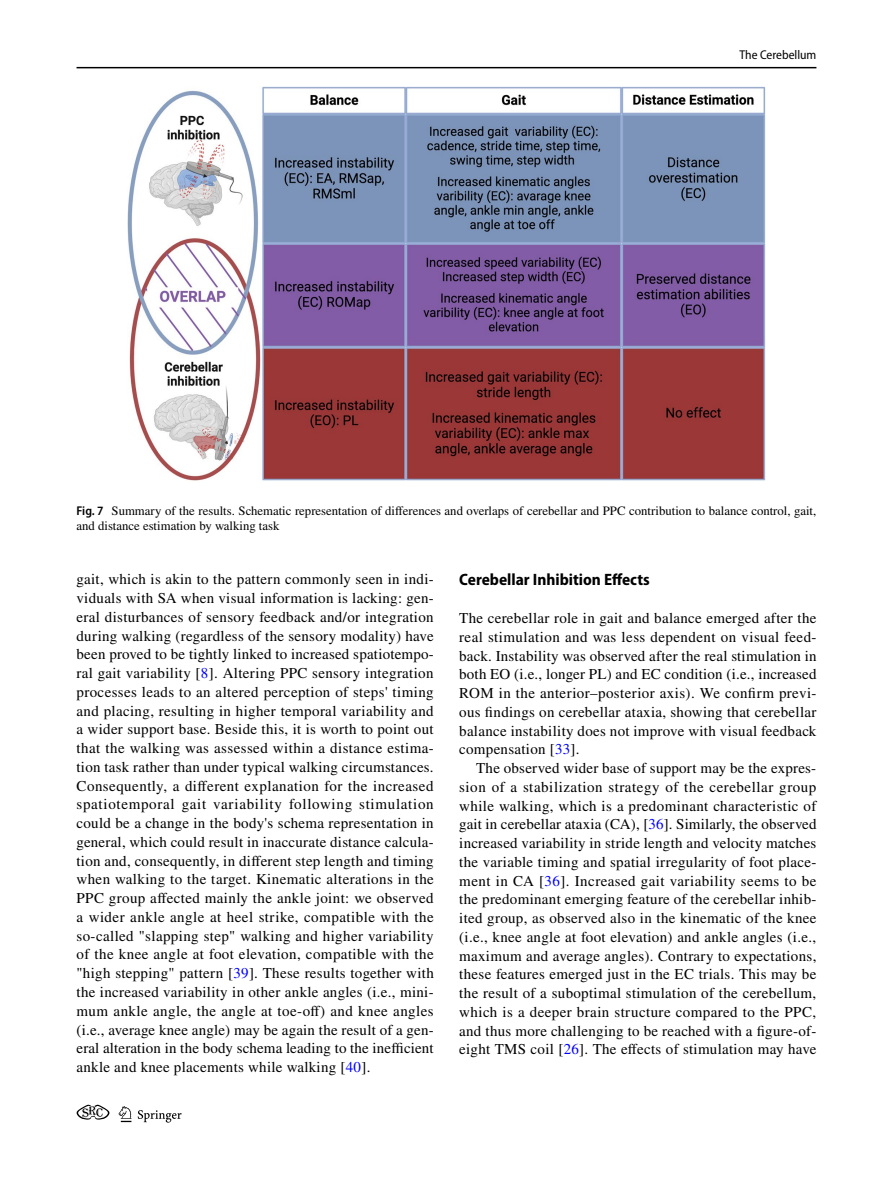
<style>
.page{position:relative;width:893px;height:1187px;background:#fff}
.page>*{position:absolute;margin:0;border:0;box-sizing:border-box;transform-origin:0 0}
.t1{font:700 semi-condensed 16.5px "Myriad Pro";color:#000}
.t2{font:15px/18.8px "STIX";letter-spacing:.02em;color:#000;text-align:justify}
.t3{font:12.75px/15px "STIX";color:#000}
.t4{font:semi-condensed 12.75px "Myriad Pro";color:#000}
.s1{font-family:"Myriad Pro";font-weight:600;font-stretch:semi-condensed}
.s2{color:#00f}
</style>
<div class="page">
<hr style="left:77px;top:67px;width:739px;height:1px;background:#000">
<svg style="left:118px;top:1106px;width:13px;height:15px"></svg>
<svg style="left:138px;top:1110px;width:44px;height:12px"></svg>
<svg style="left:77px;top:1104px;width:33px;height:15px"></svg>
<img style="left:128px;top:87px;width:637px;height:393px">
<p class="t4" style="left:740px;top:48px;width:78px">The Cerebellum</p>
<p class="t3" style="left:77px;top:504px;width:741px"><span class="s1">Fig. 7</span> Summary of the results. Schematic representation of differences and overlaps of cerebellar and PPC contribution to balance control, gait, and distance estimation by walking task</p>
<p class="t2" style="left:77px;top:571px;width:359px">gait, which is akin to the pattern commonly seen in indi&shy;viduals with SA when visual information is lacking: gen&shy;eral disturbances of sensory feedback and/or integration during walking (regardless of the sensory modality) have been proved to be tightly linked to increased spatiotempo&shy;ral gait variability [<span class="s2">8</span>]. Altering PPC sensory integration processes leads to an altered perception of steps' timing and placing, resulting in higher temporal variability and a wider support base. Beside this, it is worth to point out that the walking was assessed within a distance estima&shy;tion task rather than under typical walking circumstances.<br>Consequently, a different explanation for the increased spatiotemporal gait variability following stimulation could be a change in the body's schema representation in general, which could result in inaccurate distance calcula&shy;tion and, consequently, in different step length and timing when walking to the target. Kinematic alterations in the PPC group affected mainly the ankle joint: we observed a wider ankle angle at heel strike, compatible with the so-called "slapping step" walking and higher variability of the knee angle at foot elevation, compatible with the "high stepping" pattern [<span class="s2">39</span>]. These results together with the increased variability in other ankle angles (i.e., mini&shy;mum ankle angle, the angle at toe-off) and knee angles (i.e., average knee angle) may be again the result of a gen&shy;eral alteration in the body schema leading to the inefficient ankle and knee placements while walking [<span class="s2">40</span>].</p>
<p class="t1" style="left:459px;top:570px;width:192px">Cerebellar Inhibition Effects</p>
<p class="t2" style="left:459px;top:609px;width:359px">The cerebellar role in gait and balance emerged after the real stimulation and was less dependent on visual feed&shy;back. Instability was observed after the real stimulation in both EO (i.e., longer PL) and EC condition (i.e., increased ROM in the anterior–posterior axis). We confirm previ&shy;ous findings on cerebellar ataxia, showing that cerebellar balance instability does not improve with visual feedback compensation [<span class="s2">33</span>].</p>
<p class="t2" style="left:459px;top:759px;width:359px;text-indent:17px">The observed wider base of support may be the expres&shy;sion of a stabilization strategy of the cerebellar group while walking, which is a predominant characteristic of gait in cerebellar ataxia (CA), [<span class="s2">36</span>]. Similarly, the observed increased variability in stride length and velocity matches the variable timing and spatial irregularity of foot place&shy;ment in CA [<span class="s2">36</span>]. Increased gait variability seems to be the predominant emerging feature of the cerebellar inhib&shy;ited group, as observed also in the kinematic of the knee (i.e., knee angle at foot elevation) and ankle angles (i.e., maximum and average angles). Contrary to expectations, these features emerged just in the EC trials. This may be the result of a suboptimal stimulation of the cerebellum, which is a deeper brain structure compared to the PPC, and thus more challenging to be reached with a figure-of&shy;eight TMS coil [<span class="s2">26</span>]. The effects of stimulation may have</p>
</div>
